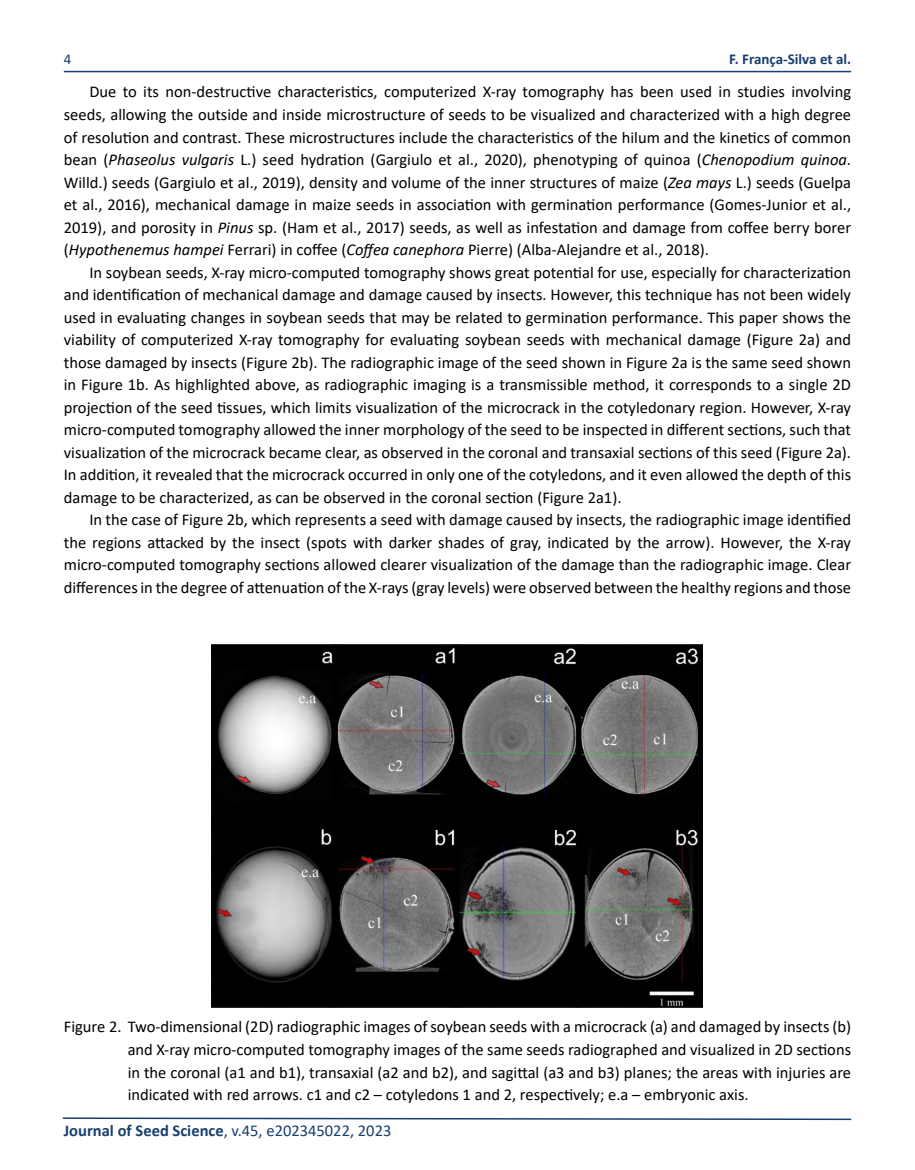
<style>
.page{position:relative;width:915px;height:1170px;background:#fff}
.page>*{position:absolute;margin:0;border:0;box-sizing:border-box;transform-origin:0 0}
.t1{font:16.5px/22.5px "Calibri";color:#000;text-align:justify}
.t2{font:16.5px "Calibri";color:#173f70}
.t3{font:700 15px "Calibri";color:#173f70}
.t4{font:15px "Calibri";color:#173f70}
.s1{font-style:italic}
.s2{font-weight:700}
</style>
<div class="page">
<svg style="left:62px;top:1117px;width:790px;height:3px"></svg>
<hr style="left:64px;top:71px;width:786px;height:1px;background:#173f70">
<img style="left:211px;top:644px;width:491px;height:363px">
<p class="t4" style="left:64px;top:48px;width:9px">4</p>
<p class="t3" style="left:728px;top:48px;width:123px">F. França-Silva et al.</p>
<p class="t1" style="left:64px;top:80px;width:788px;text-indent:26px">Due to its non-destructive characteristics, computerized X-ray tomography has been used in studies involving seeds, allowing the outside and inside microstructure of seeds to be visualized and characterized with a high degree of resolution and contrast. These microstructures include the characteristics of the hilum and the kinetics of common bean (<span class="s1">Phaseolus vulgaris</span> L.) seed hydration (Gargiulo et al., 2020), phenotyping of quinoa (<span class="s1">Chenopodium quinoa</span>.<br>Willd.) seeds (Gargiulo et al., 2019), density and volume of the inner structures of maize (<span class="s1">Zea mays</span> L.) seeds (Guelpa et al., 2016), mechanical damage in maize seeds in association with germination performance (Gomes-Junior et al., 2019), and porosity in <span class="s1">Pinus</span> sp. (Ham et al., 2017) seeds, as well as infestation and damage from coffee berry borer (<span class="s1">Hypothenemus hampei</span> Ferrari) in coffee (<span class="s1">Coffea canephora</span> Pierre) (Alba-Alejandre et al., 2018).</p>
<p class="t1" style="left:64px;top:260px;width:788px;text-indent:26px">In soybean seeds, X-ray micro-computed tomography shows great potential for use, especially for characterization and identification of mechanical damage and damage caused by insects. However, this technique has not been widely used in evaluating changes in soybean seeds that may be related to germination performance. This paper shows the viability of computerized X-ray tomography for evaluating soybean seeds with mechanical damage (Figure 2a) and those damaged by insects (Figure 2b). The radiographic image of the seed shown in Figure 2a is the same seed shown in Figure 1b. As highlighted above, as radiographic imaging is a transmissible method, it corresponds to a single 2D projection of the seed tissues, which limits visualization of the microcrack in the cotyledonary region. However, X-ray micro-computed tomography allowed the inner morphology of the seed to be inspected in different sections, such that visualization of the microcrack became clear, as observed in the coronal and transaxial sections of this seed (Figure 2a).<br>In addition, it revealed that the microcrack occurred in only one of the cotyledons, and it even allowed the depth of this damage to be characterized, as can be observed in the coronal section (Figure 2a1).</p>
<p class="t1" style="left:64px;top:508px;width:788px;text-indent:26px">In the case of Figure 2b, which represents a seed with damage caused by insects, the radiographic image identified the regions attacked by the insect (spots with darker shades of gray, indicated by the arrow). However, the X-ray micro-computed tomography sections allowed clearer visualization of the damage than the radiographic image. Clear differences in the degree of attenuation of the X-rays (gray levels) were observed between the healthy regions and those</p>
<p class="t1" style="left:128px;top:1015px;width:724px;text-indent:-64px">Figure 2. Two-dimensional (2D) radiographic images of soybean seeds with a microcrack (a) and damaged by insects (b) and X-ray micro-computed tomography images of the same seeds radiographed and visualized in 2D sections in the coronal (a1 and b1), transaxial (a2 and b2), and sagittal (a3 and b3) planes; the areas with injuries are indicated with red arrows. c1 and c2 – cotyledons 1 and 2, respectively; e.a – embryonic axis.</p>
<p class="t2" style="left:64px;top:1118px;width:329px"><span class="s2">Journal of Seed Science</span>, v.45, e202345022, 2023</p>
</div>
